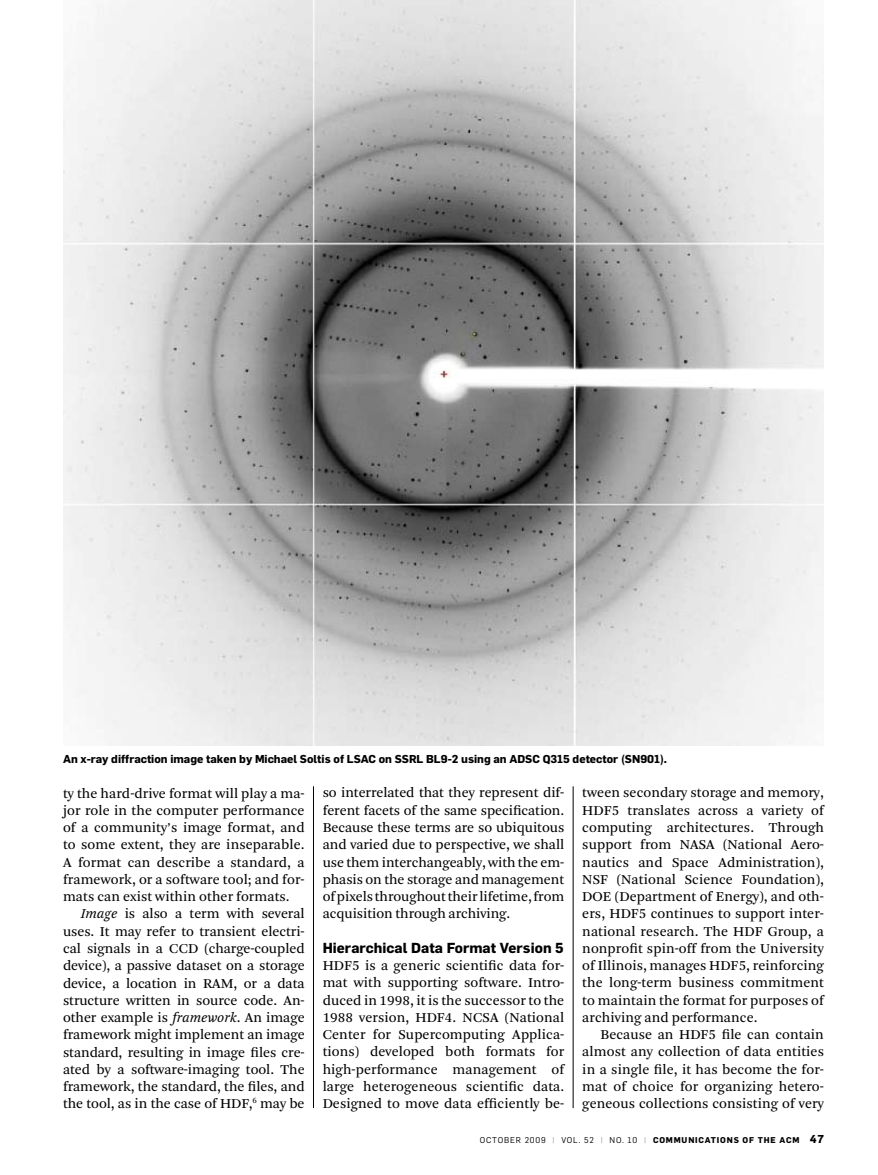
<style>
.page{position:relative;width:878px;height:1175px;background:#fff}
.page>*{position:absolute;margin:0;border:0;box-sizing:border-box;transform-origin:0 0}
.t1{font:14.25px/17.2px "Arnhem Blond";letter-spacing:.005em;color:#000;text-align:justify}
.t2{font:700 14.25px "Flama";color:#000}
.t3{font:700 11.25px "Flama";color:#000}
.t4{font:8.25px "Flama";letter-spacing:.1em;color:#000}
.s1{font-style:italic}
.s2{color:#939598}
.s3{font-weight:700}
.s4{font-weight:700;font-size:11.25px}
</style>
<div class="page">
<hr style="left:573px;top:786px;width:1px;height:322px;background:#000">
<hr style="left:313px;top:786px;width:1px;height:322px;background:#000">
<img style="left:63px;top:0;width:761px;height:746px">
<p class="t3" style="left:63px;top:752px;width:292px">An x-ray diffraction image taken by Michael Soltis of LSAC</p>
<p class="t3" style="left:379px;top:752px;width:25px">on SSRL</p>
<p class="t3" style="left:426px;top:752px;width:92px">BL9-2 using an ADSC</p>
<p class="t3" style="left:542px;top:752px;width:126px">Q315 detector (SN901).</p>
<p class="t1" style="left:63px;top:784px;width:243px">ty the hard-drive format will play a ma&shy;jor role in the computer performance of a community’s image format, and to some extent, they are inseparable.<br>A format can describe a standard, a framework, or a software tool; and for&shy;mats can exist within other formats.</p>
<p class="t1" style="left:63px;top:905px;width:243px;text-indent:18px"><span class="s1">Image</span> is also a term with several uses. It may refer to transient electri&shy;cal signals in a CCD (charge-coupled device), a passive dataset on a storage device, a location in RAM, or a data structure written in source code. An&shy;other example is <span class="s1">framework</span>. An image framework might implement an image standard, resulting in image files cre&shy;ated by a software-imaging tool. The framework, the standard, the files, and the tool, as in the case of HDF,<sup>6</sup> may be</p>
<p class="t1" style="left:323px;top:784px;width:243px">so interrelated that they represent dif&shy;ferent facets of the same specification.<br>Because these terms are so ubiquitous and varied due to perspective, we shall use them interchangeably, with the em&shy;phasis on the storage and management of pixels throughout their lifetime, from acquisition through archiving.</p>
<p class="t2" style="left:323px;top:939px;width:242px">Hierarchical Data Format Version 5</p>
<p class="t1" style="left:323px;top:957px;width:243px">HDF5 is a generic scientific data for&shy;mat with supporting software. Intro&shy;duced in 1998, it is the successor to the 1988 version, HDF4. NCSA (National Center for Supercomputing Applica&shy;tions) developed both formats for high-performance management of large heterogeneous scientific data.<br>Designed to move data efficiently be-</p>
<p class="t1" style="left:582px;top:784px;width:243px">tween secondary storage and memory, HDF5 translates across a variety of computing architectures. Through support from NASA (National Aero&shy;nautics and Space Administration), NSF (National Science Foundation), DOE (Department of Energy), and oth&shy;ers, HDF5 continues to support inter&shy;national research. The HDF Group, a nonprofit spin-off from the University of Illinois, manages HDF5, reinforcing the long-term business commitment to maintain the format for purposes of archiving and performance.</p>
<p class="t1" style="left:582px;top:1026px;width:243px;text-indent:18px">Because an HDF5 file can contain almost any collection of data entities in a single file, it has become the for&shy;mat of choice for organizing hetero&shy;geneous collections consisting of very</p>
<p class="t4" style="left:480px;top:1134px;width:345px">OCTOBER 2009 <span class="s2">|</span> VOL. 52 <span class="s2">|</span> NO. 10 <span class="s2">|</span> <span class="s3">communications of the acm</span> <span class="s4">47</span></p>
</div>
